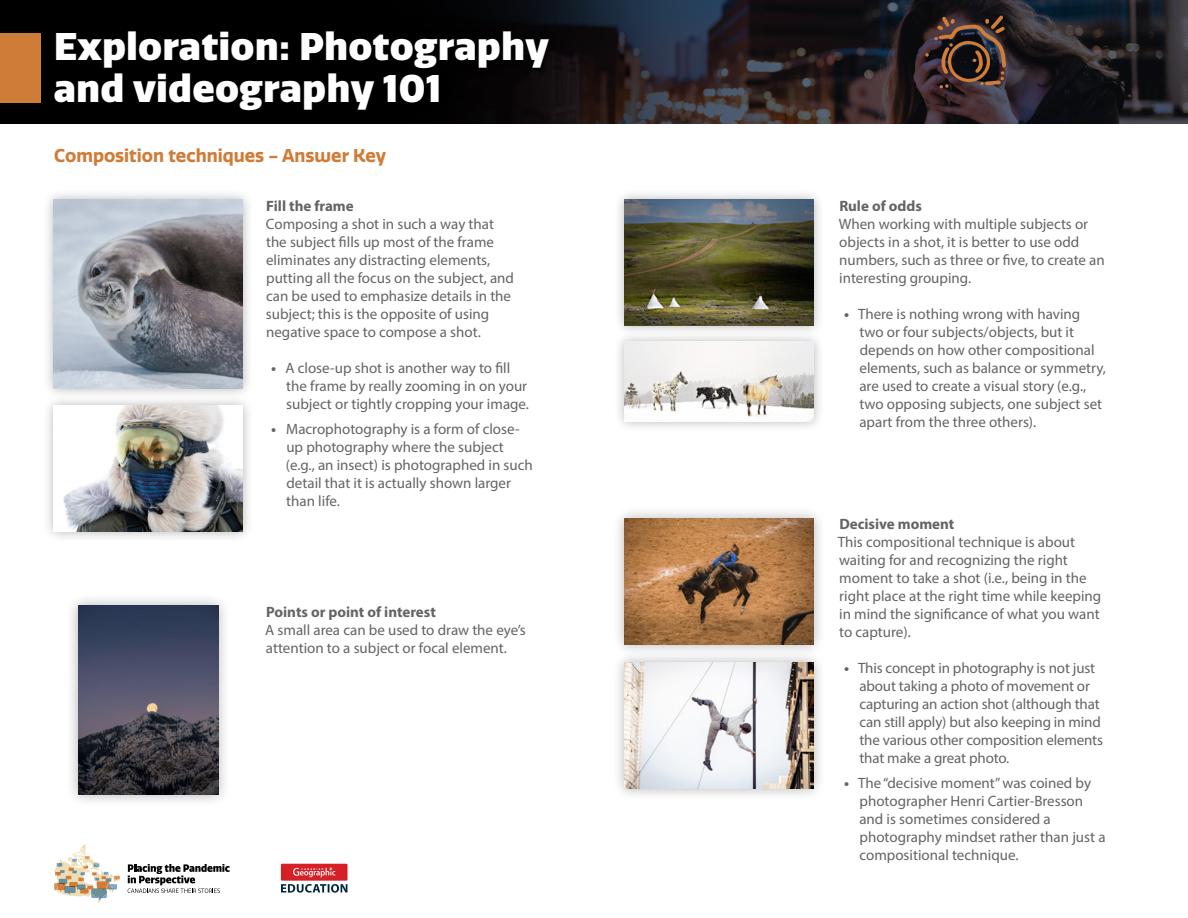
<style>
.page{position:relative;width:1188px;height:918px;background:#fff}
.page>*{position:absolute;margin:0;border:0;box-sizing:border-box;transform-origin:0 0}
.t1{font:900 37.5px/42px "Quatro";letter-spacing:.02em;color:#fff}
.t2{font:700 18px "Quatro";color:#d07c39}
.t3{font:15px/18px "Myriad Pro";color:#636466}
.t4{font:700 15px "Myriad Pro";color:#636466}
.s1{font-weight:700}
</style>
<div class="page">
<svg style="left:0;top:0;width:1188px;height:124px;background:#1e1b20"></svg>
<div style="left:45px;top:22px;width:512px;height:98px;background:#000"></div>
<div style="left:0;top:33px;width:41px;height:70px;background:#d07c39"></div>
<div style="left:281px;top:864px;width:67px;height:17px;background:#d52027"></div>
<svg style="left:293px;top:867px;width:43px;height:11px"></svg>
<svg style="left:281px;top:884px;width:66px;height:9px"></svg>
<svg style="left:128px;top:864px;width:102px;height:29px"></svg>
<svg style="left:54px;top:844px;width:66px;height:59px"></svg>
<svg style="left:925px;top:15px;width:81px;height:73px;background:#49332b"></svg>
<div style="left:42px;top:189px;width:212px;height:211px;background:#000;opacity:.3"></div>
<img style="left:53px;top:200px;width:189px;height:189px">
<div style="left:42px;top:395px;width:212px;height:148px;background:#000;opacity:.3"></div>
<img style="left:53px;top:406px;width:189px;height:126px">
<div style="left:613px;top:189px;width:212px;height:148px;background:#000;opacity:.3"></div>
<img style="left:624px;top:200px;width:189px;height:126px">
<div style="left:613px;top:331px;width:212px;height:102px;background:#000;opacity:.3"></div>
<img style="left:624px;top:342px;width:189px;height:79px">
<div style="left:611px;top:506px;width:215px;height:151px;background:#000;opacity:.3"></div>
<img style="left:624px;top:519px;width:189px;height:126px">
<div style="left:611px;top:650px;width:215px;height:151px;background:#000;opacity:.3"></div>
<img style="left:624px;top:662px;width:189px;height:126px">
<div style="left:65px;top:593px;width:166px;height:214px;background:#000;opacity:.3"></div>
<img style="left:78px;top:606px;width:140px;height:189px">
<h1 class="t1" style="left:54px;top:26px;width:496px">Exploration: Photography and videography 101</h1>
<p class="t2" style="left:54px;top:145px;width:333px">Composition techniques - Answer Key</p>
<p class="t4" style="left:266px;top:196px;width:89px">Fill the frame</p>
<p class="t3" style="left:266px;top:215px;width:250px">Composing a shot in such a way that the subject fills up most of the frame eliminates any distracting elements, putting all the focus on the subject, and can be used to emphasize details in the subject; this is the opposite of using negative space to compose a shot.</p>
<p class="t3" style="left:286px;top:359px;width:244px;text-indent:-15px"><span class="s1">•</span> A close-up shot is another way to fill the frame by really zooming in on your subject or tightly cropping your image.</p>
<p class="t3" style="left:286px;top:420px;width:249px;text-indent:-15px"><span class="s1">•</span> Macrophotography is a form of close&shy;up photography where the subject (e.g., an insect) is photographed in such detail that it is actually shown larger than life.</p>
<p class="t4" style="left:266px;top:602px;width:171px">Points or point of interest</p>
<p class="t3" style="left:265px;top:621px;width:262px">A small area can be used to draw the eye’s attention to a subject or focal element.</p>
<p class="t4" style="left:839px;top:196px;width:84px">Rule of odds</p>
<p class="t3" style="left:839px;top:215px;width:267px">When working with multiple subjects or objects in a shot, it is better to use odd numbers, such as three or five, to create an interesting grouping.</p>
<p class="t3" style="left:859px;top:305px;width:248px;text-indent:-15px"><span class="s1">•</span> There is nothing wrong with having two or four subjects/objects, but it depends on how other compositional elements, such as balance or symmetry, are used to create a visual story (e.g., two opposing subjects, one subject set apart from the three others).</p>
<p class="t4" style="left:839px;top:515px;width:117px">Decisive moment</p>
<p class="t3" style="left:838px;top:533px;width:265px">This compositional technique is about waiting for and recognizing the right moment to take a shot (i.e., being in the right place at the right time while keeping in mind the significance of what you want to capture).</p>
<p class="t3" style="left:859px;top:659px;width:245px;text-indent:-15px"><span class="s1">•</span> This concept in photography is not just about taking a photo of movement or capturing an action shot (although that can still apply) but also keeping in mind the various other composition elements that make a great photo.</p>
<p class="t3" style="left:859px;top:774px;width:248px;text-indent:-15px"><span class="s1">•</span> The “decisive moment” was coined by photographer Henri Cartier-Bresson and is sometimes considered a photography mindset rather than just a compositional technique.</p>
</div>
